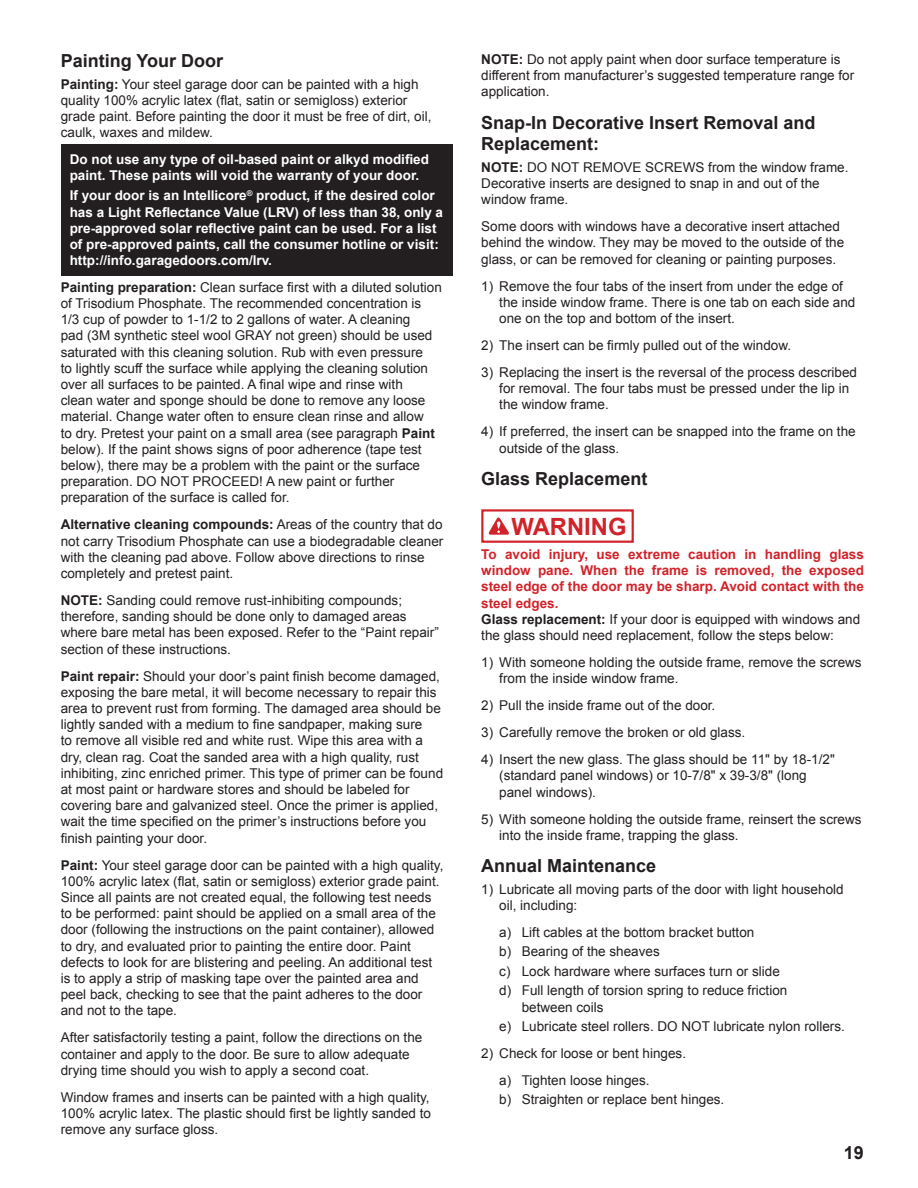
<style>
.page{position:relative;width:918px;height:1188px;background:#fff}
.page>*{position:absolute;margin:0;border:0;box-sizing:border-box;transform-origin:0 0}
.t1{font:700 23.85px "Arial";color:#d1232a}
.t2{font:700 18px/21.6px "Arial";color:#231f20}
.t3{font:13.5px/16.2px "Arial";color:#231f20}
.t4{font:700 13.5px/16.2px "Arial";color:#fff}
.t5{font:700 13.5px/16.2px "Arial";color:#d1232a}
.s1{font-weight:700}
.s2{color:#231f20}
.s3{font-weight:400;color:#231f20}
</style>
<div class="page">
<div style="left:61px;top:144px;width:391px;height:131px;background:#231f20"></div>
<div style="left:481px;top:509px;width:153px;height:34px;border:2px solid #d1232a"></div>
<svg style="left:489px;top:517px;width:20px;height:18px"></svg>
<h2 class="t2" style="left:61px;top:51px;width:164px">Painting Your Door</h2>
<p class="t3" style="left:61px;top:76px;width:372px"><span class="s1">Painting:</span> Your steel garage door can be painted with a high quality 100% acrylic latex (flat, satin or semigloss) exterior grade paint. Before painting the door it must be free of dirt, oil, caulk, waxes and mildew.</p>
<p class="t4" style="left:70px;top:151px;width:361px">Do not use any type of oil-based paint or alkyd modified paint. These paints will void the warranty of your door.</p>
<p class="t4" style="left:70px;top:188px;width:375px">If your door is an Intellicore<sup>®</sup> product, if the desired color has a Light Reflectance Value (LRV) of less than 38, only a pre-approved solar reflective paint can be used. For a list of pre-approved paints, call the consumer hotline or visit: http://info.garagedoors.com/lrv.</p>
<p class="t3" style="left:61px;top:279px;width:383px"><span class="s1">Painting preparation:</span> Clean surface first with a diluted solution of Trisodium Phosphate. The recommended concentration is 1/3 cup of powder to 1-1/2 to 2 gallons of water. A cleaning<br>pad (3M synthetic steel wool GRAY not green) should be used saturated with this cleaning solution. Rub with even pressure<br>to lightly scuff the surface while applying the cleaning solution over all surfaces to be painted. A final wipe and rinse with<br>clean water and sponge should be done to remove any loose material. Change water often to ensure clean rinse and allow<br>to dry. Pretest your paint on a small area (see paragraph <span class="s1">Paint </span>below). If the paint shows signs of poor adherence (tape test below), there may be a problem with the paint or the surface preparation. DO NOT PROCEED! A new paint or further preparation of the surface is called for.</p>
<p class="t3" style="left:61px;top:517px;width:384px"><span class="s1">Alternative cleaning compounds:</span> Areas of the country that do not carry Trisodium Phosphate can use a biodegradable cleaner with the cleaning pad above. Follow above directions to rinse completely and pretest paint.</p>
<p class="t3" style="left:61px;top:592px;width:380px"><span class="s1">NOTE:</span> Sanding could remove rust-inhibiting compounds; therefore, sanding should be done only to damaged areas where bare metal has been exposed. Refer to the “Paint repair” section of these instructions.</p>
<p class="t3" style="left:61px;top:668px;width:384px"><span class="s1">Paint repair:</span> Should your door’s paint finish become damaged, exposing the bare metal, it will become necessary to repair this area to prevent rust from forming. The damaged area should be lightly sanded with a medium to fine sandpaper, making sure<br>to remove all visible red and white rust. Wipe this area with a dry, clean rag. Coat the sanded area with a high quality, rust inhibiting, zinc enriched primer. This type of primer can be found at most paint or hardware stores and should be labeled for covering bare and galvanized steel. Once the primer is applied, wait the time specified on the primer’s instructions before you finish painting your door.</p>
<p class="t3" style="left:61px;top:857px;width:384px"><span class="s1">Paint:</span> Your steel garage door can be painted with a high quality, 100% acrylic latex (flat, satin or semigloss) exterior grade paint.<br>Since all paints are not created equal, the following test needs to be performed: paint should be applied on a small area of the door (following the instructions on the paint container), allowed to dry, and evaluated prior to painting the entire door. Paint defects to look for are blistering and peeling. An additional test is to apply a strip of masking tape over the painted area and peel back, checking to see that the paint adheres to the door and not to the tape.</p>
<p class="t3" style="left:61px;top:1030px;width:363px">After satisfactorily testing a paint, follow the directions on the container and apply to the door. Be sure to allow adequate drying time should you wish to apply a second coat.</p>
<p class="t3" style="left:61px;top:1089px;width:372px;text-align:justify">Window frames and inserts can be painted with a high quality, 100% acrylic latex. The plastic should first be lightly sanded to remove any surface gloss.</p>
<p class="t3" style="left:481px;top:51px;width:374px"><span class="s1">NOTE:</span> Do not apply paint when door surface temperature is different from manufacturer’s suggested temperature range for application.</p>
<h2 class="t2" style="left:481px;top:112px;width:336px">Snap-In Decorative Insert Removal and<br>Replacement:</h2>
<p class="t3" style="left:481px;top:159px;width:369px"><span class="s1">NOTE:</span> DO NOT REMOVE SCREWS from the window frame.<br>Decorative inserts are designed to snap in and out of the window frame.</p>
<p class="t3" style="left:481px;top:219px;width:364px">Some doors with windows have a decorative insert attached behind the window. They may be moved to the outside of the glass, or can be removed for cleaning or painting purposes.</p>
<p class="t3" style="left:499px;top:278px;width:358px;text-indent:-18px">1) Remove the four tabs of the insert from under the edge of the inside window frame. There is one tab on each side and one on the top and bottom of the insert.</p>
<p class="t3" style="left:481px;top:337px;width:311px">2) The insert can be firmly pulled out of the window.</p>
<p class="t3" style="left:499px;top:364px;width:359px;text-indent:-18px">3) Replacing the insert is the reversal of the process described for removal. The four tabs must be pressed under the lip in the window frame.</p>
<p class="t3" style="left:499px;top:424px;width:358px;text-indent:-18px">4) If preferred, the insert can be snapped into the frame on the outside of the glass.</p>
<h2 class="t2" style="left:481px;top:469px;width:168px">Glass Replacement</h2>
<h1 class="t1" style="left:512px;top:511px;width:116px">WARNING</h1>
<p class="t5" style="left:481px;top:547px;width:384px">To avoid injury, use extreme caution in handling glass window pane. When the frame is removed, the exposed steel edge of the door may be sharp. Avoid contact with the steel edges.<br><span class="s2">Glass replacement:</span> <span class="s3">If your door is equipped with windows and the glass should need replacement, follow the steps below:</span></p>
<p class="t3" style="left:499px;top:654px;width:364px;text-indent:-18px">1) With someone holding the outside frame, remove the screws from the inside window frame.</p>
<p class="t3" style="left:481px;top:697px;width:236px">2) Pull the inside frame out of the door.</p>
<p class="t3" style="left:481px;top:724px;width:266px">3) Carefully remove the broken or old glass.</p>
<p class="t3" style="left:499px;top:751px;width:337px;text-indent:-18px">4) Insert the new glass. The glass should be 11" by 18-1/2" (standard panel windows) or 10-7/8" x 39-3/8" (long panel windows).</p>
<p class="t3" style="left:499px;top:811px;width:364px;text-indent:-18px">5) With someone holding the outside frame, reinsert the screws into the inside frame, trapping the glass.</p>
<h2 class="t2" style="left:481px;top:856px;width:177px">Annual Maintenance</h2>
<p class="t3" style="left:499px;top:881px;width:346px;text-indent:-18px">1) Lubricate all moving parts of the door with light household oil, including:</p>
<p class="t3" style="left:499px;top:923px;width:290px;line-height:19.5px">a) Lift cables at the bottom bracket button<br>b) Bearing of the sheaves<br>c) Lock hardware where surfaces turn or slide d) Full length of torsion spring to reduce friction</p>
<p class="t3" style="left:499px;top:997px;width:347px;line-height:19.5px;text-indent:23px">between coils<br>e) Lubricate steel rollers. DO NOT lubricate nylon rollers.</p>
<p class="t3" style="left:499px;top:1040px;width:188px;line-height:27px;text-indent:-18px">2) Check for loose or bent hinges. a) Tighten loose hinges.</p>
<p class="t3" style="left:499px;top:1092px;width:227px">b) Straighten or replace bent hinges.</p>
<h2 class="t2" style="left:844px;top:1143px;width:22px">19</h2>
</div>
